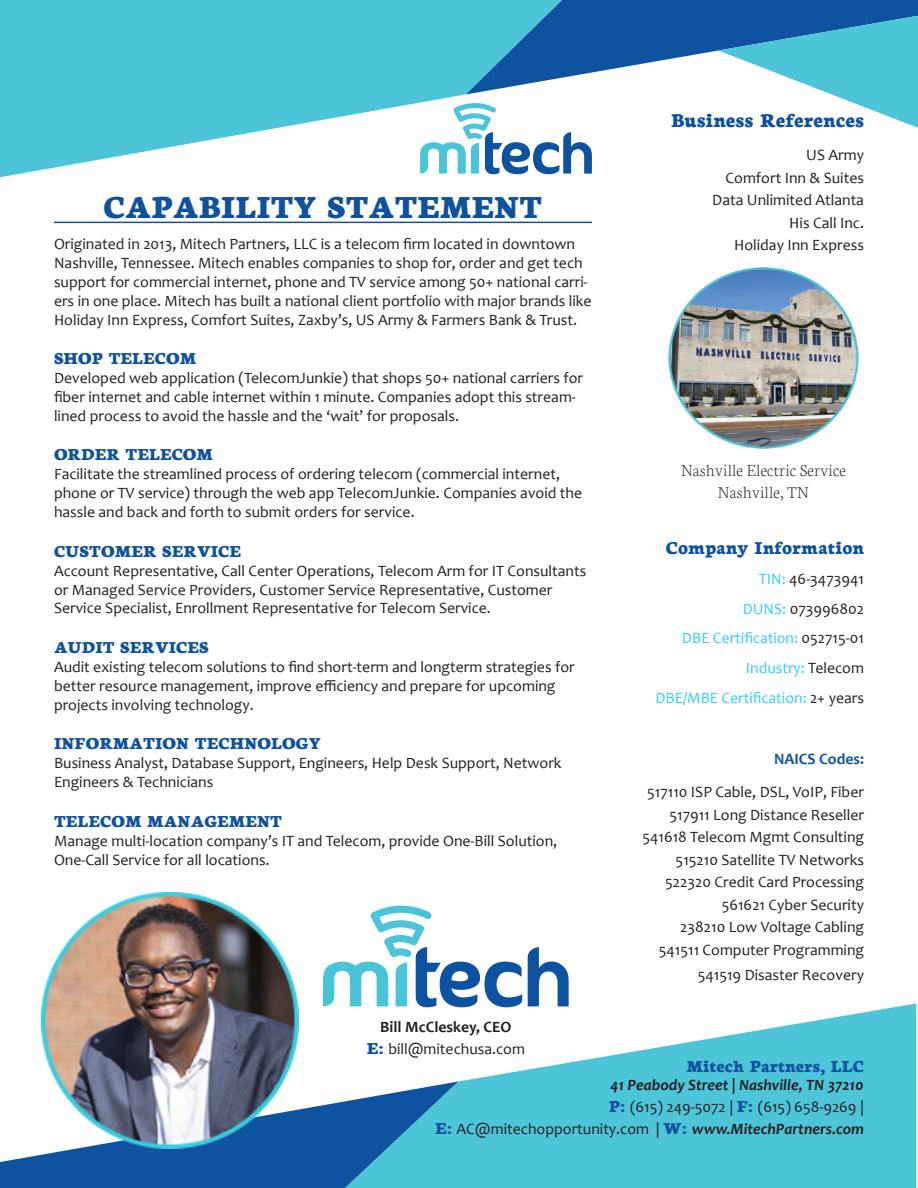
<style>
.page{position:relative;width:918px;height:1188px;background:#fff}
.page>*{position:absolute;margin:0;border:0;box-sizing:border-box;transform-origin:0 0}
.t1{font:800 34.5px "Neuton";color:#0e529f}
.t2{font:800 21px "Neuton";color:#0e529f}
.t3{font:800 19.5px "Neuton";color:#0e529f}
.t4{font:800 18px "Neuton";color:#0e529f}
.t5{font:200 18px "Neuton";color:#231f20}
.t6{font:15.75px/18.9px "Candara";color:#231f20}
.t7{font:15.75px "Candara";color:#3cf}
.t8{font:italic 700 15.75px "Candara";color:#231f20}
.t9{font:700 15.75px "Candara";color:#0e529f}
.s1{font-weight:700}
.s2{font-family:"Neuton";font-weight:800;font-size:18px;color:#0e529f}
.s3{color:#3cf}
.s4{color:#231f20}
.s5{font-weight:700;font-style:italic}
</style>
<div class="page">
<svg style="left:0;top:0;width:551px;height:177px;fill:#4cc5d9"></svg>
<svg style="left:424px;top:1003px;width:492px;height:185px;fill:#4cc5d9"></svg>
<svg style="left:0;top:1081px;width:458px;height:107px;fill:#0e53a0"></svg>
<img style="left:42px;top:892px;width:256px;height:257px">
<img style="left:668px;top:267px;width:191px;height:182px">
<svg style="left:323px;top:906px;width:246px;height:101px"></svg>
<svg style="left:420px;top:0;width:498px;height:174px"></svg>
<hr style="left:54px;top:222px;width:538px;height:1px;background:#0e529f">
<p class="t1" style="left:104px;top:188px;width:440px">CAPABILITY STATEMENT</p>
<p class="t6" style="left:54px;top:234px;width:539px">Originated in 2013, Mitech Partners, LLC is a telecom firm located in downtown Nashville, Tennessee. Mitech enables companies to shop for, order and get tech support for commercial internet, phone and TV service among 50+ national carri&shy;ers in one place. Mitech has built a national client portfolio with major brands like Holiday Inn Express, Comfort Suites, Zaxby’s, US Army &amp; Farmers Bank &amp; Trust.</p>
<p class="t4" style="left:54px;top:349px;width:144px">SHOP TELECOM</p>
<p class="t6" style="left:54px;top:368px;width:531px">Developed web application (TelecomJunkie) that shops 50+ national carriers for fiber internet and cable internet within 1 minute. Companies adopt this stream&shy;lined process to avoid the hassle and the ‘wait’ for proposals.</p>
<p class="t4" style="left:54px;top:445px;width:161px">ORDER TELECOM</p>
<p class="t6" style="left:54px;top:465px;width:530px">Facilitate the streamlined process of ordering telecom (commercial internet, phone or TV service) through the web app TelecomJunkie. Companies avoid the hassle and back and forth to submit orders for service.</p>
<p class="t4" style="left:54px;top:541px;width:189px">CUSTOMER SERVICE</p>
<p class="t6" style="left:54px;top:561px;width:534px">Account Representative, Call Center Operations, Telecom Arm for IT Consultants or Managed Service Providers, Customer Service Representative, Customer<br>Service Specialist, Enrollment Representative for Telecom Service.</p>
<p class="t4" style="left:54px;top:637px;width:156px">AUDIT SERVICES</p>
<p class="t6" style="left:54px;top:657px;width:522px">Audit existing telecom solutions to find short-term and longterm strategies for better resource management, improve efficiency and prepare for upcoming projects involving technology.</p>
<p class="t4" style="left:54px;top:734px;width:268px">INFORMATION TECHNOLOGY</p>
<p class="t6" style="left:54px;top:754px;width:509px">Business Analyst, Database Support, Engineers, Help Desk Support, Network<br>Engineers &amp; Technicians</p>
<p class="t4" style="left:54px;top:811px;width:230px">TELECOM MANAGEMENT</p>
<p class="t6" style="left:54px;top:831px;width:505px">Manage multi-location company’s IT and Telecom, provide One-Bill Solution,<br>One-Call Service for all locations.</p>
<p class="t6" style="left:367px;top:1016px;width:160px;line-height:21.6px;text-align:center"><span class="s1">Bill McCleskey, CEO<br></span><span class="s2">E:</span> bill@mitechusa.com</p>
<p class="t2" style="left:671px;top:109px;width:194px">Business References</p>
<p class="t6" style="left:806px;top:145px;width:59px">US Army</p>
<p class="t6" style="left:726px;top:168px;width:140px">Comfort Inn &amp; Suites</p>
<p class="t6" style="left:712px;top:190px;width:153px">Data Unlimited Atlanta</p>
<p class="t6" style="left:789px;top:213px;width:76px">His Call Inc.</p>
<p class="t6" style="left:734px;top:235px;width:131px">Holiday Inn Express</p>
<p class="t5" style="left:681px;top:461px;width:167px">Nashville Electric Service</p>
<p class="t5" style="left:718px;top:483px;width:93px">Nashville, TN</p>
<p class="t3" style="left:666px;top:537px;width:200px">Company Information</p>
<p class="t6" style="left:759px;top:569px;width:107px"><span class="s3">TIN:</span> 46-3473941</p>
<p class="t6" style="left:743px;top:599px;width:123px"><span class="s3">DUNS:</span> 073996802</p>
<p class="t7" style="left:682px;top:628px;width:184px">DBE Certification: <span class="s4">052715-01</span></p>
<p class="t7" style="left:746px;top:658px;width:120px">Industry: <span class="s4">Telecom</span></p>
<p class="t7" style="left:655px;top:688px;width:210px">DBE/MBE Certification: <span class="s4">2+ years</span></p>
<p class="t9" style="left:774px;top:749px;width:91px">NAICS Codes:</p>
<p class="t6" style="left:647px;top:783px;width:218px">517110 ISP Cable, DSL, VoIP, Fiber</p>
<p class="t6" style="left:669px;top:805px;width:196px">517911 Long Distance Reseller</p>
<p class="t6" style="left:642px;top:828px;width:223px">541618 Telecom Mgmt Consulting</p>
<p class="t6" style="left:676px;top:850px;width:190px">515210 Satellite TV Networks</p>
<p class="t6" style="left:665px;top:873px;width:200px">522320 Credit Card Processing</p>
<p class="t6" style="left:722px;top:895px;width:144px">561621 Cyber Security</p>
<p class="t6" style="left:680px;top:918px;width:185px">238210 Low Voltage Cabling</p>
<p class="t6" style="left:659px;top:940px;width:207px">541511 Computer Programming</p>
<p class="t6" style="left:698px;top:966px;width:168px">541519 Disaster Recovery</p>
<p class="t4" style="left:686px;top:1056px;width:179px">Mitech Partners, LLC</p>
<p class="t8" style="left:611px;top:1075px;width:255px">41 Peabody Street | Nashville, TN 37210</p>
<p class="t6" style="left:609px;top:1097px;width:257px"><span class="s2">P:</span> (615) 249-5072 | <span class="s2">F:</span> (615) 658-9269 |</p>
<p class="t6" style="left:435px;top:1119px;width:430px"><span class="s2">E:</span> AC@mitechopportunity.com | <span class="s2">W:</span> <span class="s5">www.MitechPartners.com</span></p>
</div>
